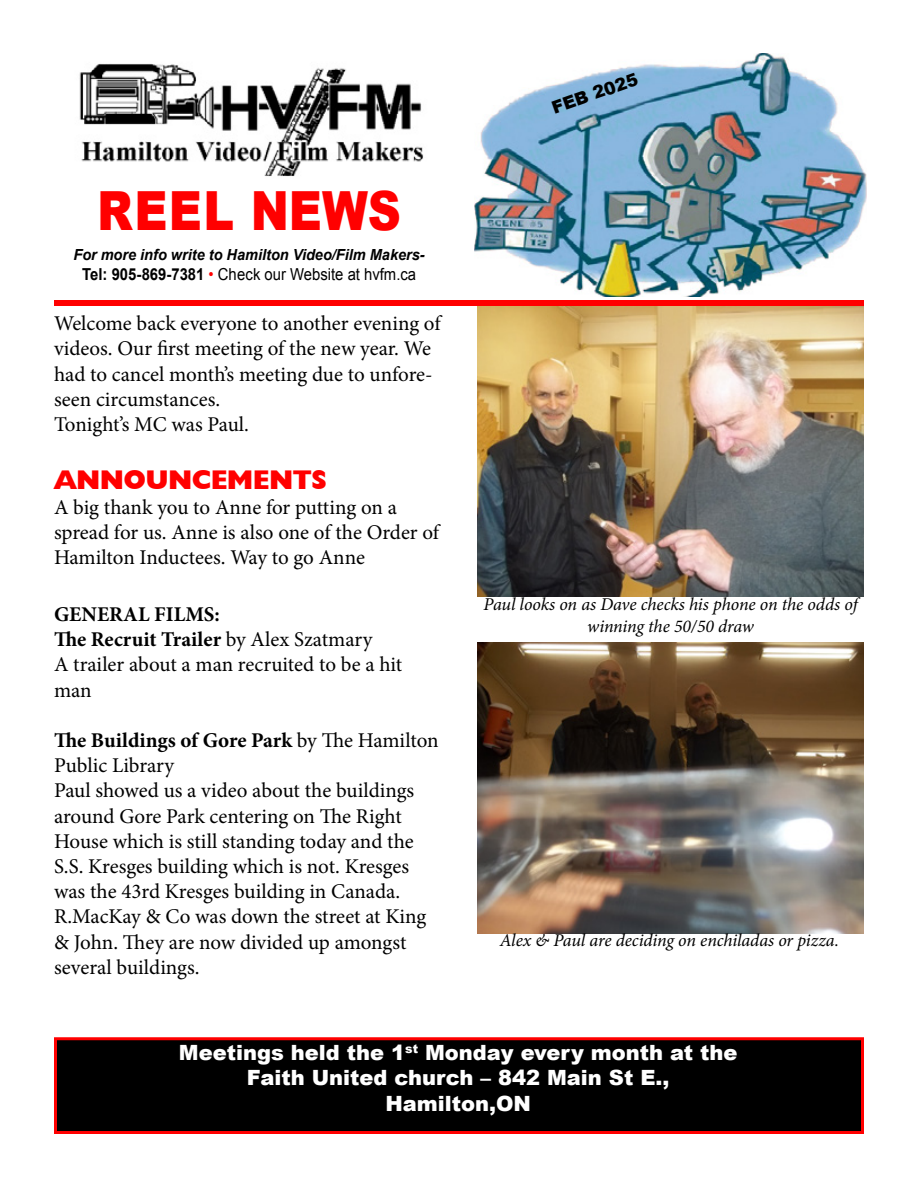
<style>
.page{position:relative;width:918px;height:1188px;background:#fff}
.page>*{position:absolute;margin:0;border:0;box-sizing:border-box;transform-origin:0 0}
.t1{font:900 54px "Arial";letter-spacing:.015em;color:#f00;scale:.85 1}
.t2{font:800 27px "Humanist 521 BT";color:#f00}
.t3{font:21px/25.2px "Minion Pro";letter-spacing:-.005em;color:#000}
.t4{font:900 21px/25.5px "Arial";color:#fff;text-align:center}
.t5{font:italic 18px/21.6px "Minion Pro";letter-spacing:-.005em;color:#000;text-align:center}
.t6{font:900 17.4px "Arial";color:#000}
.t7{font:16.5px "Arial";color:#000;scale:.9 1}
.t8{font:italic 700 15.3px "Arial";color:#000;scale:.95 1}
.s1{font-weight:700}
.s2{color:#f00}
</style>
<div class="page">
<img style="left:79px;top:64px;width:345px;height:113px">
<img style="left:474px;top:53px;width:393px;height:244px">
<div style="left:54px;top:300px;width:810px;height:6px;background:#f00"></div>
<div style="left:56px;top:1039px;width:806px;height:93px;background:#000"></div>
<div style="left:54px;top:1037px;width:810px;height:97px;border:3px solid #f00"></div>
<img style="left:477px;top:643px;width:387px;height:290px">
<img style="left:477px;top:306px;width:387px;height:291px">
<h1 class="t1" style="left:97px;top:172px;width:359px">REEL NEWS</h1>
<p class="t8" style="left:74px;top:245px;width:371px">For more info write to Hamilton Video/Film Makers-</p>
<p class="t7" style="left:82px;top:263px;width:372px"><span class="s1">Tel: 905-869-7381</span> <span class="s2">•</span> Check our Website at hvfm.ca</p>
<p class="t3" style="left:54px;top:311px;width:388px">Welcome back everyone to another evening of videos. Our first meeting of the new year. We had to cancel month’s meeting due to unfore&shy;seen circumstances.<br>Tonight’s MC was Paul.</p>
<p class="t2" style="left:54px;top:463px;width:274px">ANNOUNCEMENTS</p>
<p class="t3" style="left:54px;top:495px;width:387px">A big thank you to Anne for putting on a spread for us. Anne is also one of the Order of<br>Hamilton Inductees. Way to go Anne</p>
<p class="t3" style="left:54px;top:602px;width:350px"><span class="s1">GENERAL FILMS:<br>The Recruit Trailer</span> by Alex Szatmary<br>A trailer about a man recruited to be a hit man</p>
<p class="t3" style="left:54px;top:728px;width:386px"><span class="s1">The Buildings of Gore Park</span> by The Hamilton Public Library<br>Paul showed us a video about the buildings around Gore Park centering on The Right House which is still standing today and the S.S. Kresges building which is not. Kresges was the 43rd Kresges building in Canada.<br>R.MacKay &amp; Co was down the street at King &amp; John. They are now divided up amongst several buildings.</p>
<p class="t6" style="left:548px;top:96px;width:91px;rotate:-19deg">FEB 2025</p>
<p class="t5" style="left:483px;top:593px;width:376px">Paul looks on as Dave checks his phone on the odds of winning the 50/50 draw</p>
<p class="t5" style="left:500px;top:930px;width:341px">Alex &amp; Paul are deciding on enchiladas or pizza.</p>
<p class="t4" style="left:179px;top:1039px;width:560px">Meetings held the 1<sup>st</sup> Monday every month at the<br>Faith United church – 842 Main St E.,<br>Hamilton,ON</p>
</div>
